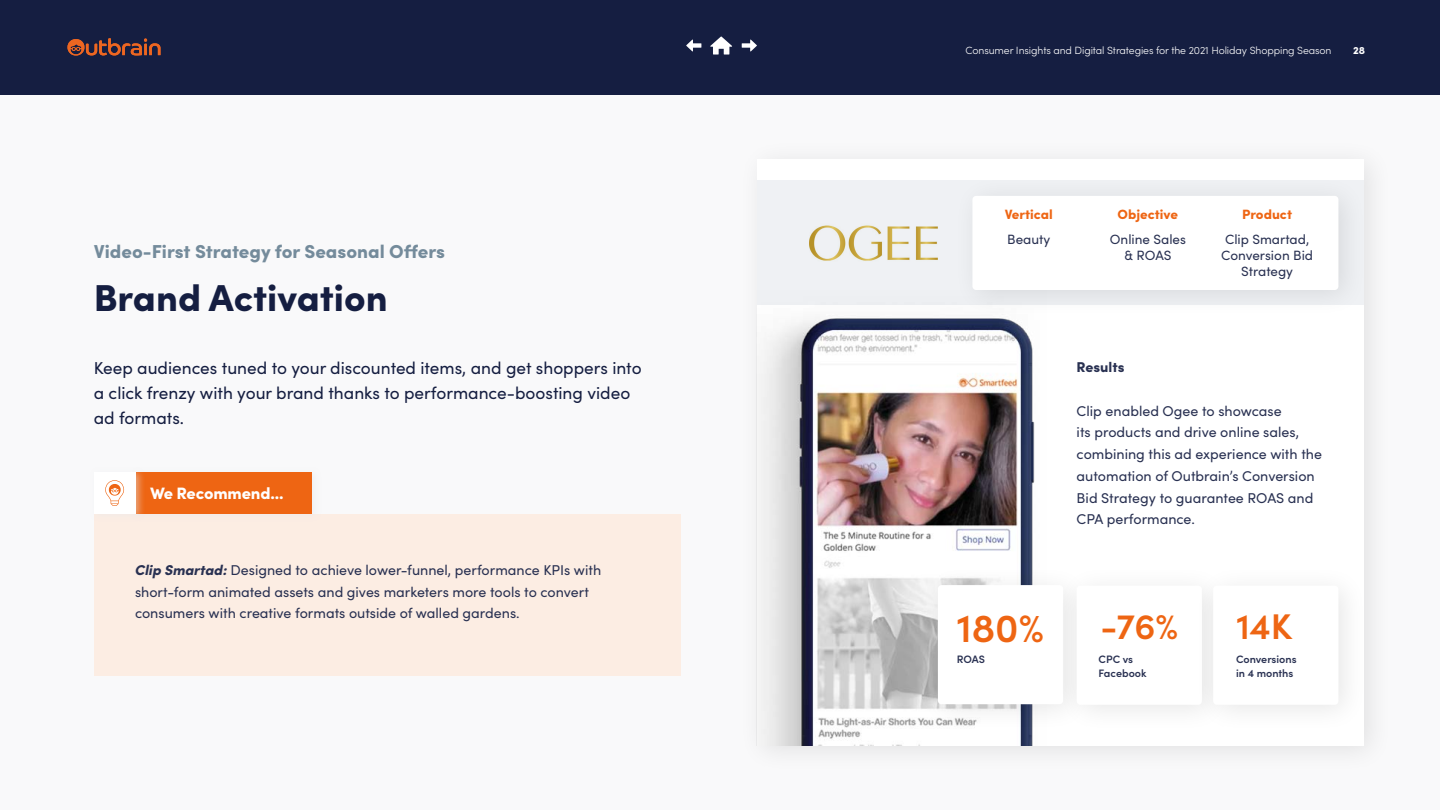
<style>
.page{position:relative;width:1440px;height:810px;background:#f9f9fa}
.page>*{position:absolute;margin:0;border:0;box-sizing:border-box;transform-origin:0 0}
.t1{font:600 39.75px "Sofia Pro";color:#ee6513}
.t2{font:900 37.5px "Sofia Pro";color:#151e41}
.t3{font:600 35.78px "Sofia Pro";color:#ee6513}
.t4{font:900 18.75px "Sofia Pro";color:#748b9b}
.t5{font:17.25px/24.8px "Sofia Pro";color:#151e41}
.t6{font:900 16.5px "Sofia Pro";letter-spacing:-.01em;color:#fff}
.t7{font:14.25px/21.8px "Sofia Pro";color:#293152}
.t8{font:900 14.25px "Sofia Pro";color:#293152}
.t9{font:13.5px/16.2px "Sofia Pro";color:#293152;text-align:center}
.t10{font:900 13.5px "Sofia Pro";color:#ee6513}
.t11{font:600 10.8px/14.2px "Sofia Pro";color:#293152}
.t12{font:300 10.5px "Sofia Pro";letter-spacing:-.01em;color:#fff}
.t13{font:900 10.5px "Sofia Pro";color:#fff}
.s1{font-weight:900;font-style:italic}
</style>
<div class="page">
<div style="left:0;top:0;width:1440px;height:95px;background:#151e41"></div>
<svg style="left:68px;top:38px;width:92px;height:18px"></svg>
<svg style="left:710px;top:37px;width:22px;height:18px"></svg>
<div style="left:757px;top:159px;width:606px;height:586px;background:#fff"></div>
<div style="left:757px;top:180px;width:607px;height:125px;background:#eff1f4"></div>
<div style="left:952px;top:174px;width:417px;height:145px;background:#000;opacity:.1"></div>
<div style="left:972px;top:196px;width:366px;height:94px;background:#fff;border-radius:4px"></div>
<svg style="left:686px;top:40px;width:15px;height:11px"></svg>
<svg style="left:742px;top:40px;width:15px;height:11px"></svg>
<div style="left:94px;top:514px;width:587px;height:161px;background:#fcede3"></div>
<div style="left:130px;top:466px;width:192px;height:57px;background:#e5e8ed;opacity:.5"></div>
<div style="left:134px;top:472px;width:178px;height:42px;background:#ee6513"></div>
<div style="left:90px;top:466px;width:55px;height:57px;background:#e5e8ed;opacity:.5"></div>
<div style="left:94px;top:472px;width:42px;height:42px;background:#fff"></div>
<svg style="left:105px;top:480px;width:19px;height:26px"></svg>
<img style="left:758px;top:291px;width:288px;height:454px">
<div style="left:918px;top:564px;width:176px;height:169px;background:#000;opacity:.1"></div>
<div style="left:938px;top:585px;width:125px;height:119px;background:#fff;border-radius:4px"></div>
<div style="left:1057px;top:564px;width:176px;height:170px;background:#fbfbfb"></div>
<div style="left:1077px;top:586px;width:125px;height:119px;background:#fff;border-radius:4px"></div>
<div style="left:1193px;top:564px;width:176px;height:170px;background:#000;opacity:.1"></div>
<div style="left:1213px;top:586px;width:125px;height:119px;background:#fff;border-radius:4px"></div>
<img style="left:809px;top:225px;width:128px;height:36px">
<h3 class="t4" style="left:94px;top:237px;width:353px">Video-First Strategy for Seasonal Offers</h3>
<h2 class="t2" style="left:94px;top:268px;width:295px">Brand Activation</h2>
<p class="t5" style="left:94px;top:355px;width:549px">Keep audiences tuned to your discounted items, and get shoppers into a click frenzy with your brand thanks to performance-boosting video ad formats.</p>
<p class="t6" style="left:150px;top:480px;width:135px">We Recommend...</p>
<p class="t7" style="left:135px;top:558px;width:468px"><span class="s1">Clip Smartad:</span> Designed to achieve lower-funnel, performance KPIs with short-form animated assets and gives marketers more tools to convert consumers with creative formats outside of walled gardens.</p>
<p class="t12" style="left:965px;top:43px;width:368px">Consumer Insights and Digital Strategies for the 2021 Holiday Shopping Season</p>
<p class="t13" style="left:1353px;top:42px;width:14px">28</p>
<p class="t10" style="left:1005px;top:204px;width:50px">Vertical</p>
<p class="t9" style="left:1007px;top:230px;width:45px">Beauty</p>
<p class="t10" style="left:1118px;top:204px;width:62px">Objective</p>
<p class="t9" style="left:1110px;top:230px;width:78px">Online Sales &amp; ROAS</p>
<p class="t10" style="left:1242px;top:204px;width:51px">Product</p>
<p class="t9" style="left:1221px;top:230px;width:94px">Clip Smartad,<br>Conversion Bid<br>Strategy</p>
<p class="t8" style="left:1077px;top:356px;width:49px">Results</p>
<p class="t7" style="left:1077px;top:399px;width:247px">Clip enabled Ogee to showcase<br>its products and drive online sales, combining this ad experience with the automation of Outbrain’s Conversion<br>Bid Strategy to guarantee ROAS and<br>CPA performance.</p>
<h1 class="t1" style="left:957px;top:598px;width:89px">180%</h1>
<p class="t11" style="left:957px;top:651px;width:30px">ROAS</p>
<h3 class="t3" style="left:1100px;top:600px;width:79px">-76%</h3>
<p class="t11" style="left:1099px;top:651px;width:49px">CPC vs<br>Facebook</p>
<h3 class="t3" style="left:1236px;top:600px;width:57px">14K</h3>
<p class="t11" style="left:1236px;top:651px;width:62px">Conversions in 4 months</p>
</div>
